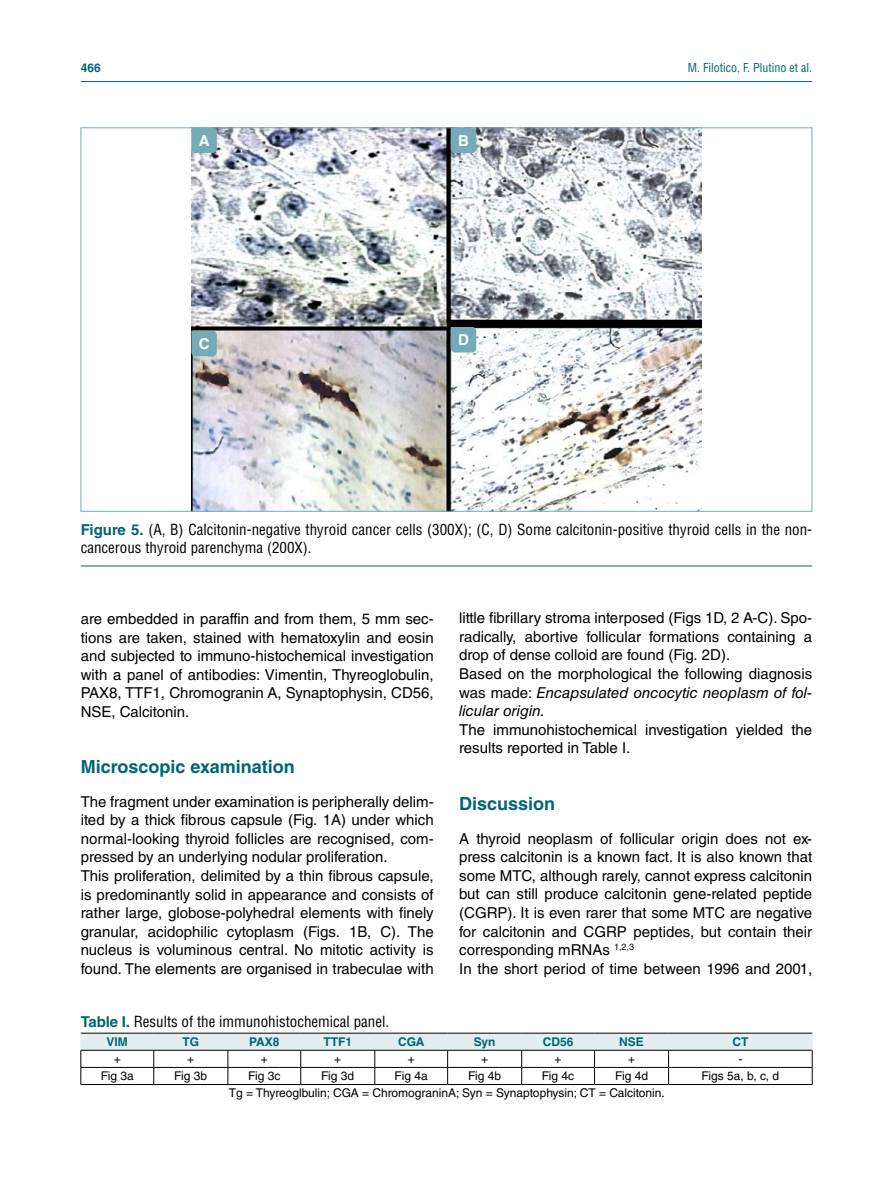
<style>
.page{position:relative;width:893px;height:1191px;background:#fff}
.page>*{position:absolute;margin:0;border:0;box-sizing:border-box;transform-origin:0 0}
.t1{font:700 18px "Helvetica LT Std";color:#006475}
.t2{font:15px/18.5px "Helvetica LT Std";color:#000}
.t3{font:condensed 15px/18px "Helvetica LT Std";color:#000}
.t4{font:700 15px "Helvetica LT Std";color:#fff}
.t5{font:12px "Helvetica LT Std";color:#000}
.t6{font:700 12px "Helvetica LT Std";color:#006475}
.t7{font:condensed 12px "Helvetica LT Std";color:#006475}
.s1{font-weight:700;font-stretch:normal;color:#006475}
.s2{font-style:italic}
</style>
<div class="page">
<hr style="left:81px;top:81px;width:731px;height:1px;background:#006475">
<img style="left:191px;top:130px;width:510px;height:379px">
<hr style="left:81px;top:566px;width:731px;height:1px;background:#006475">
<svg style="left:191px;top:128px;width:26px;height:25px"></svg>
<svg style="left:451px;top:128px;width:25px;height:25px"></svg>
<svg style="left:191px;top:331px;width:26px;height:25px"></svg>
<svg style="left:451px;top:327px;width:25px;height:25px"></svg>
<svg style="left:81px;top:1033px;width:732px;height:51px"></svg>
<hr style="left:81px;top:1084px;width:73px;height:1px;background:#000">
<hr style="left:154px;top:1084px;width:74px;height:1px;background:#000">
<hr style="left:228px;top:1084px;width:73px;height:1px;background:#000">
<hr style="left:301px;top:1084px;width:74px;height:1px;background:#000">
<hr style="left:375px;top:1084px;width:73px;height:1px;background:#000">
<hr style="left:448px;top:1084px;width:74px;height:1px;background:#000">
<hr style="left:522px;top:1084px;width:72px;height:1px;background:#000">
<hr style="left:594px;top:1084px;width:75px;height:1px;background:#000">
<hr style="left:669px;top:1084px;width:143px;height:1px;background:#000">
<p class="t6" style="left:81px;top:61px;width:22px">466</p>
<p class="t7" style="left:688px;top:61px;width:126px">M. Filotico, F. Plutino et al.</p>
<p class="t4" style="left:199px;top:131px;width:12px">A</p>
<p class="t4" style="left:458px;top:131px;width:12px">B</p>
<p class="t4" style="left:199px;top:334px;width:12px">C</p>
<p class="t4" style="left:458px;top:331px;width:12px">D</p>
<p class="t3" style="left:81px;top:520px;width:733px"><span class="s1">Figure 5.</span> (A, B) Calcitonin-negative thyroid cancer cells (300X); (C, D) Some calcitonin-positive thyroid cells in the non&shy;cancerous thyroid parenchyma (200X).</p>
<p class="t2" style="left:81px;top:610px;width:354px;text-align:justify">are embedded in paraffin and from them, 5 mm sec&shy;tions are taken, stained with hematoxylin and eosin and subjected to immuno-histochemical investigation with a panel of antibodies: Vimentin, Thyreoglobulin, PAX8, TTF1, Chromogranin A, Synaptophysin, CD56, NSE, Calcitonin.</p>
<p class="t1" style="left:81px;top:755px;width:216px">Microscopic examination</p>
<p class="t2" style="left:81px;top:792px;width:354px">The fragment under examination is peripherally delim&shy;ited by a thick fibrous capsule (Fig. 1A) under which normal-looking thyroid follicles are recognised, com&shy;pressed by an underlying nodular proliferation.<br>This proliferation, delimited by a thin fibrous capsule, is predominantly solid in appearance and consists of rather large, globose-polyhedral elements with finely granular, acidophilic cytoplasm (Figs. 1B, C). The nucleus is voluminous central. No mitotic activity is found. The elements are organised in trabeculae with</p>
<p class="t2" style="left:459px;top:608px;width:354px">little fibrillary stroma interposed (Figs 1D, 2 A-C). Spo&shy;radically, abortive follicular formations containing a drop of dense colloid are found (Fig. 2D).<br>Based on the morphological the following diagnosis was made: <span class="s2">Encapsulated oncocytic neoplasm of fol&shy;licular origin.</span></p>
<p class="t2" style="left:459px;top:720px;width:354px">The immunohistochemical investigation yielded the results reported in Table I.</p>
<p class="t1" style="left:459px;top:792px;width:98px">Discussion</p>
<p class="t2" style="left:459px;top:829px;width:354px">A thyroid neoplasm of follicular origin does not ex&shy;press calcitonin is a known fact. It is also known that some MTC, although rarely, cannot express calcitonin but can still produce calcitonin gene-related peptide (CGRP). It is even rarer that some MTC are negative for calcitonin and CGRP peptides, but contain their corresponding mRNAs <sup>1,2,3<br></sup>In the short period of time between 1996 and 2001,</p>
<p class="t3" style="left:81px;top:1012px;width:310px"><span class="s1">Table I.</span> Results of the immunohistochemical panel.</p>
<p class="t6" style="left:107px;top:1034px;width:23px">VIM</p>
<p class="t6" style="left:182px;top:1034px;width:18px">TG</p>
<p class="t6" style="left:249px;top:1034px;width:32px">PAX8</p>
<p class="t6" style="left:323px;top:1034px;width:30px">TTF1</p>
<p class="t6" style="left:398px;top:1034px;width:28px">CGA</p>
<p class="t6" style="left:474px;top:1034px;width:23px">Syn</p>
<p class="t6" style="left:543px;top:1034px;width:32px">CD56</p>
<p class="t6" style="left:619px;top:1034px;width:26px">NSE</p>
<p class="t6" style="left:732px;top:1034px;width:17px">CT</p>
<p class="t5" style="left:114px;top:1052px;width:9px">+</p>
<p class="t5" style="left:187px;top:1052px;width:9px">+</p>
<p class="t5" style="left:261px;top:1052px;width:9px">+</p>
<p class="t5" style="left:334px;top:1052px;width:9px">+</p>
<p class="t5" style="left:408px;top:1052px;width:9px">+</p>
<p class="t5" style="left:481px;top:1052px;width:9px">+</p>
<p class="t5" style="left:555px;top:1052px;width:9px">+</p>
<p class="t5" style="left:628px;top:1052px;width:9px">+</p>
<p class="t5" style="left:738px;top:1052px;width:5px">-</p>
<p class="t5" style="left:101px;top:1069px;width:35px">Fig 3a</p>
<p class="t5" style="left:174px;top:1069px;width:35px">Fig 3b</p>
<p class="t5" style="left:248px;top:1069px;width:34px">Fig 3c</p>
<p class="t5" style="left:321px;top:1069px;width:35px">Fig 3d</p>
<p class="t5" style="left:395px;top:1069px;width:35px">Fig 4a</p>
<p class="t5" style="left:468px;top:1069px;width:35px">Fig 4b</p>
<p class="t5" style="left:542px;top:1069px;width:34px">Fig 4c</p>
<p class="t5" style="left:615px;top:1069px;width:35px">Fig 4d</p>
<p class="t5" style="left:701px;top:1069px;width:79px">Figs 5a, b, c, d</p>
<p class="t5" style="left:229px;top:1086px;width:438px">Tg = Thyreoglbulin; CGA = ChromograninA; Syn = Synaptophysin; CT = Calcitonin.</p>
</div>
